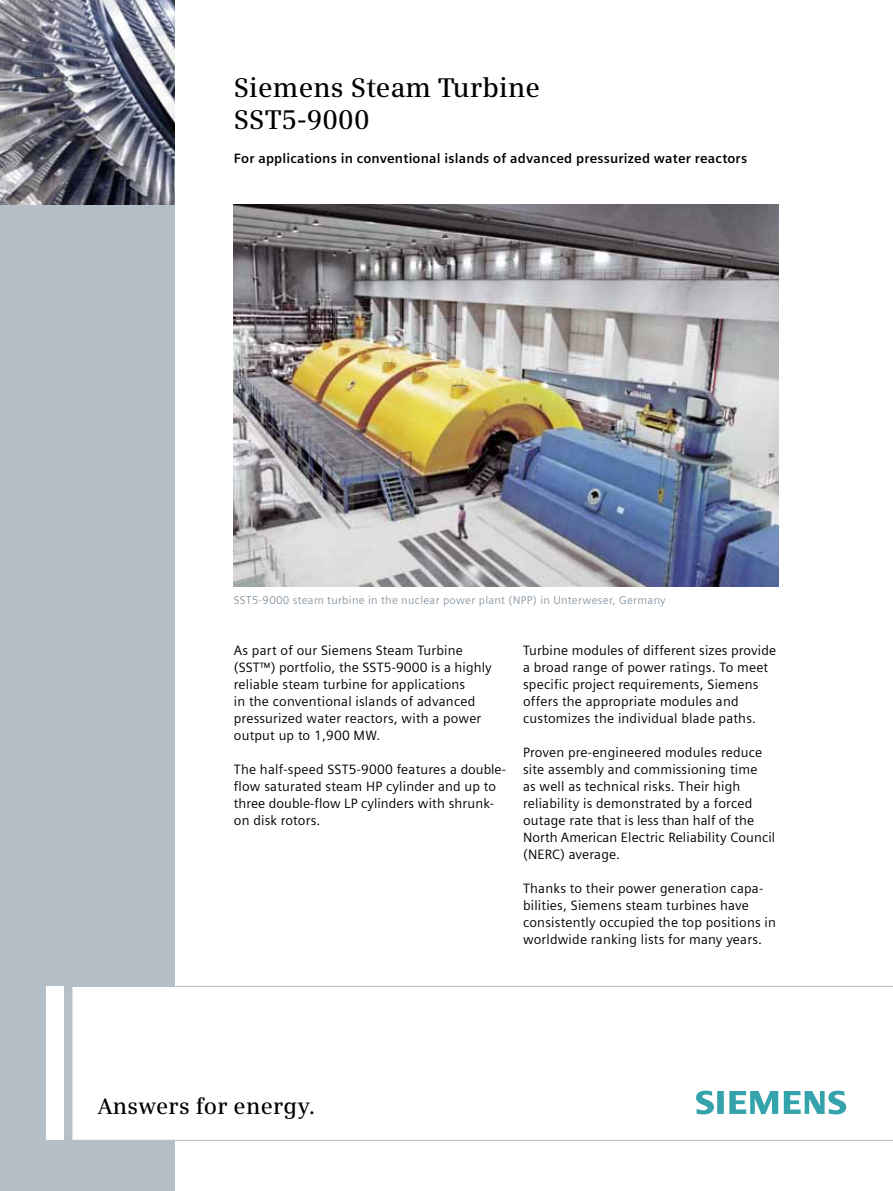
<style>
.page{position:relative;width:893px;height:1191px;background:#fff}
.page>*{position:absolute;margin:0;border:0;box-sizing:border-box;transform-origin:0 0}
.t1{font:600 27px/32px "Siemens Serif";letter-spacing:.005em;color:#000}
.t2{font:600 22.5px "Siemens Serif";letter-spacing:.01em;color:#000}
.t3{font:13.5px/17px "Siemens Sans";letter-spacing:.015em;color:#000}
.t4{font:700 13.5px "Siemens Sans";letter-spacing:.015em;color:#000}
.t5{font:11.25px "Siemens Sans";letter-spacing:.025em;color:#8c9aa6}
</style>
<div class="page">
<div style="left:0;top:0;width:174px;height:1191px;background:#b5bfc8"></div>
<div style="left:47px;top:986px;width:17px;height:154px;background:#fff"></div>
<svg style="left:72px;top:985px;width:821px;height:156px"></svg>
<svg style="left:696px;top:1090px;width:150px;height:24px"></svg>
<img style="left:234px;top:204px;width:544px;height:383px">
<img style="left:0;top:0;width:174px;height:204px">
<h1 class="t1" style="left:234px;top:72px;width:308px">Siemens Steam Turbine<br>SST5-9000</h1>
<p class="t4" style="left:234px;top:151px;width:515px">For applications in conventional islands of advanced pressurized water reactors</p>
<p class="t5" style="left:234px;top:594px;width:433px">SST5-9000 steam turbine in the nuclear power plant (NPP) in Unterweser, Germany</p>
<p class="t3" style="left:234px;top:642px;width:259px">As part of our Siemens Steam Turbine (SST™) portfolio, the SST5-9000 is a highly reliable steam turbine for applications<br>in the conventional islands of advanced pressurized water reactors, with a power output up to 1,900 MW.</p>
<p class="t3" style="left:234px;top:761px;width:274px">The half-speed SST5-9000 features a double&shy;flow saturated steam HP cylinder and up to three double-flow LP cylinders with shrunk&shy;on disk rotors.</p>
<p class="t3" style="left:523px;top:642px;width:255px">Turbine modules of different sizes provide a broad range of power ratings. To meet specific project requirements, Siemens offers the appropriate modules and customizes the individual blade paths.</p>
<p class="t3" style="left:523px;top:744px;width:254px">Proven pre-engineered modules reduce site assembly and commissioning time<br>as well as technical risks. Their high reliability is demonstrated by a forced outage rate that is less than half of the North American Electric Reliability Council (NERC) average.</p>
<p class="t3" style="left:523px;top:880px;width:254px">Thanks to their power generation capa&shy;bilities, Siemens steam turbines have consistently occupied the top positions in worldwide ranking lists for many years.</p>
<h2 class="t2" style="left:98px;top:1093px;width:219px">Answers for energy.</h2>
</div>
